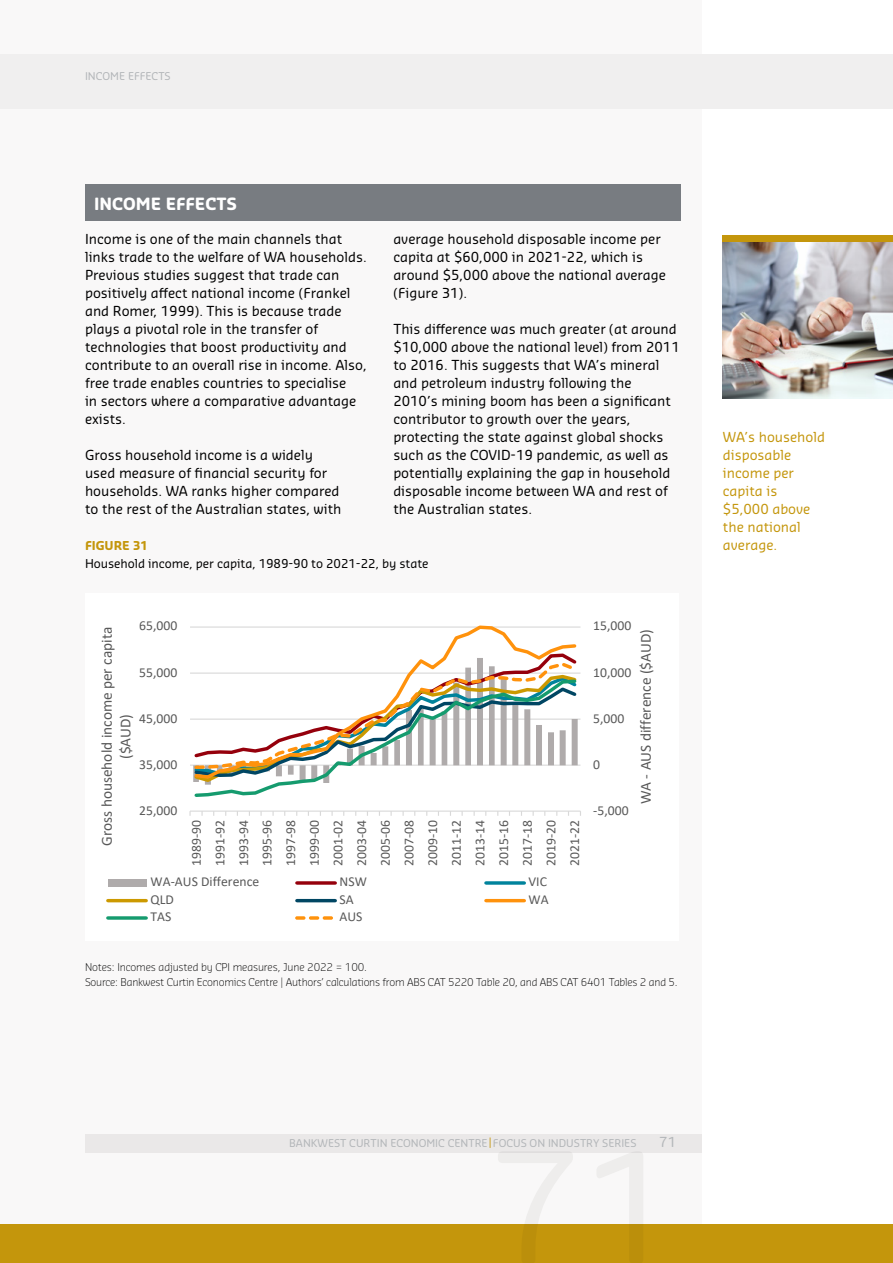
<style>
.page{position:relative;width:893px;height:1263px;background:#fff}
.page>*{position:absolute;margin:0;border:0;box-sizing:border-box;transform-origin:0 0}
.t1{font:700 16.5px "Sansa Soft Pro";color:#fff}
.t2{font:15.3px/18.6px "Calibri";color:#595959;text-align:center}
.t3{font:13.65px/23.7px "Calibri";letter-spacing:.005em;color:#595959;text-align:justify}
.t4{font:13.5px/18px "Sansa Soft Pro";color:#000}
.t5{font:13.5px/18px "Sansa Soft Pro";color:#c4960c}
.t6{font:13.5px "Sansa Soft Pro";color:#b3b6b9}
.t7{font:12px "Sansa Soft Pro";letter-spacing:-.005em;color:#000}
.t8{font:700 12px "Sansa Soft Pro";color:#c4960c}
.t9{font:300 10.5px/15px "Sansa Soft Pro";letter-spacing:-.02em;color:#000}
.t10{font:10.5px "Sansa Soft Pro";color:#b3b6b9}
.s1{color:#c4960c}
</style>
<div class="page">
<div style="left:0;top:0;width:702px;height:1224px;background:#f9f8f8"></div>
<div style="left:0;top:54px;width:893px;height:54px;background:#f0efef"></div>
<div style="left:0;top:1224px;width:893px;height:39px;background:#c4960c"></div>
<div style="left:85px;top:1134px;width:617px;height:18px;background:#eae8e8"></div>
<img style="left:723px;top:242px;width:170px;height:156px">
<div style="left:723px;top:235px;width:170px;height:7px;background:#c4960c"></div>
<div style="left:85px;top:184px;width:595px;height:36px;background:#787c81"></div>
<div style="left:85px;top:593px;width:594px;height:347px;background:#fff"></div>
<hr style="left:190px;top:764px;width:390px;height:2px;background:#d9d9d9">
<hr style="left:190px;top:718px;width:390px;height:2px;background:#d9d9d9">
<hr style="left:190px;top:672px;width:390px;height:2px;background:#d9d9d9">
<hr style="left:190px;top:626px;width:390px;height:2px;background:#d9d9d9">
<hr style="left:190px;top:810px;width:390px;height:2px;background:#d9d9d9">
<svg style="left:192px;top:625px;width:386px;height:27px"></svg>
<svg style="left:194px;top:784px;width:102px;height:13px"></svg>
<svg style="left:192px;top:652px;width:387px;height:132px"></svg>
<div style="left:108px;top:879px;width:38px;height:8px;background:#afabab"></div>
<svg style="left:297px;top:881px;width:38px;height:4px"></svg>
<svg style="left:486px;top:881px;width:38px;height:4px"></svg>
<hr style="left:108px;top:899px;width:38px;height:3px;background:#c90">
<hr style="left:297px;top:899px;width:38px;height:3px;background:#004663">
<hr style="left:486px;top:899px;width:38px;height:3px;background:#ff920c">
<svg style="left:108px;top:916px;width:38px;height:4px"></svg>
<svg style="left:295px;top:916px;width:10px;height:4px"></svg>
<svg style="left:309px;top:916px;width:10px;height:4px"></svg>
<svg style="left:323px;top:916px;width:10px;height:4px"></svg>
<p class="t10" style="left:85px;top:69px;width:87px">INCOME EFFECTS</p>
<p class="t1" style="left:94px;top:193px;width:145px">INCOME EFFECTS</p>
<p class="t4" style="left:85px;top:230px;width:283px">Income is one of the main channels that links trade to the welfare of WA households.<br>Previous studies suggest that trade can positively affect national income (Frankel and Romer, 1999). This is because trade plays a pivotal role in the transfer of technologies that boost productivity and contribute to an overall rise in income. Also, free trade enables countries to specialise<br>in sectors where a comparative advantage exists.</p>
<p class="t4" style="left:85px;top:446px;width:258px">Gross household income is a widely used measure of financial security for households. WA ranks higher compared to the rest of the Australian states, with</p>
<p class="t4" style="left:393px;top:230px;width:274px">average household disposable income per capita at $60,000 in 2021-22, which is around $5,000 above the national average (Figure 31).</p>
<p class="t4" style="left:393px;top:320px;width:288px">This difference was much greater (at around $10,000 above the national level) from 2011 to 2016. This suggests that WA’s mineral and petroleum industry following the<br>2010’s mining boom has been a significant contributor to growth over the years, protecting the state against global shocks such as the COVID-19 pandemic, as well as potentially explaining the gap in household disposable income between WA and rest of the Australian states.</p>
<p class="t8" style="left:85px;top:537px;width:64px">FIGURE 31</p>
<p class="t7" style="left:85px;top:555px;width:345px">Household income, per capita, 1989-90 to 2021-22, by state</p>
<p class="t3" style="left:139px;top:613px;width:40px">65,000</p>
<p class="t2" style="left:97px;top:846px;width:220px;rotate:-90deg">Gross household income per capita ($AUD)</p>
<p class="t3" style="left:139px;top:660px;width:40px">55,000</p>
<p class="t3" style="left:139px;top:706px;width:40px">45,000</p>
<p class="t3" style="left:139px;top:752px;width:40px">35,000</p>
<p class="t3" style="left:139px;top:798px;width:40px">25,000</p>
<p class="t3" style="left:184px;top:866px;width:47px;rotate:-90deg">1989-90<br>1991-92<br>1993-94<br>1995-96<br>1997-98<br>1999-00<br>2001-02<br>2003-04<br>2005-06<br>2007-08<br>2009-10<br>2011-12<br>2013-14<br>2015-16<br>2017-18<br>2019-20<br>2021-22</p>
<p class="t3" style="left:593px;top:613px;width:40px">15,000</p>
<p class="t3" style="left:593px;top:660px;width:40px">10,000</p>
<p class="t3" style="left:593px;top:706px;width:33px">5,000</p>
<p class="t3" style="left:593px;top:752px;width:8px">0</p>
<p class="t3" style="left:593px;top:798px;width:37px">-5,000</p>
<p class="t2" style="left:636px;top:804px;width:177px;rotate:-90deg">WA - AUS difference ($AUD)</p>
<p class="t3" style="left:151px;top:870px;width:110px">WA-AUS Difference</p>
<p class="t3" style="left:340px;top:870px;width:29px">NSW</p>
<p class="t3" style="left:529px;top:870px;width:20px">VIC</p>
<p class="t3" style="left:151px;top:887px;width:25px">QLD</p>
<p class="t3" style="left:340px;top:887px;width:16px">SA</p>
<p class="t3" style="left:529px;top:887px;width:22px">WA</p>
<p class="t3" style="left:151px;top:905px;width:22px">TAS</p>
<p class="t3" style="left:340px;top:905px;width:24px">AUS</p>
<p class="t9" style="left:85px;top:959px;width:594px">Notes: Incomes adjusted by CPI measures, June 2022 = 100.<br>Source: Bankwest Curtin Economics Centre | Authors’ calculations from ABS CAT 5220 Table 20, and ABS CAT 6401 Tables 2 and 5.</p>
<p class="t5" style="left:723px;top:428px;width:104px">WA’s household disposable income per capita is $5,000 above the national average.</p>
<p class="t10" style="left:289px;top:1136px;width:349px">BANKWEST CURTIN ECONOMIC CENTRE <span class="s1">|</span> FOCUS ON INDUSTRY SERIES</p>
<p class="t6" style="left:659px;top:1133px;width:18px">71</p>
</div>
